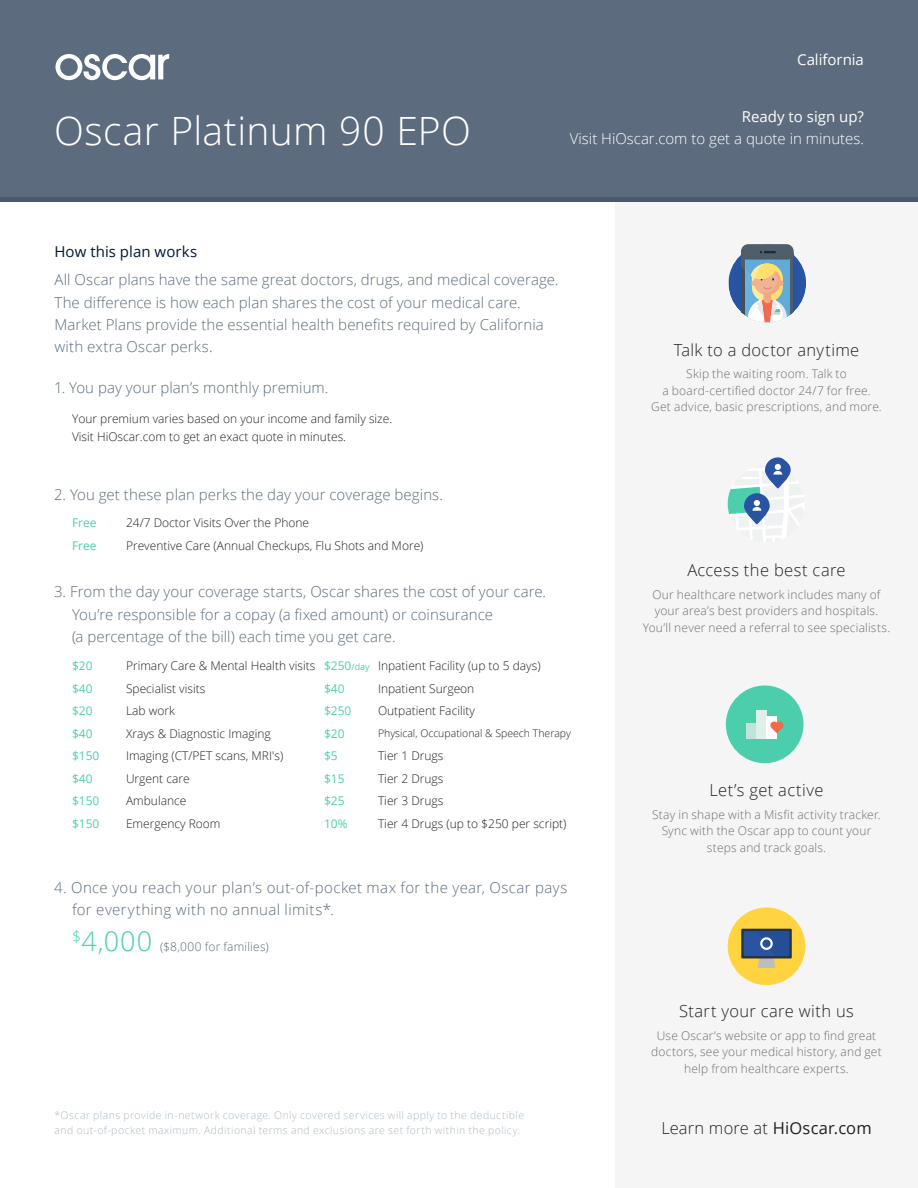
<style>
.page{position:relative;width:918px;height:1188px;background:#fff}
.page>*{position:absolute;margin:0;border:0;box-sizing:border-box;transform-origin:0 0}
.t1{font:300 39px "Open Sans";letter-spacing:.01em;color:#fff}
.t2{font:300 27px "Open Sans";color:#4ccead}
.t3{font:300 16.5px "Open Sans";letter-spacing:.02em;color:#231f20}
.t4{font:300 15px/22.5px "Open Sans";letter-spacing:.005em;color:#5b6c7e}
.t5{font:300 15px/22.5px "Open Sans";letter-spacing:.025em;color:#5c6b7e}
.t6{font:300 15px "Open Sans";color:#fff}
.t7{font:15px "Open Sans";color:#fff}
.t8{font:15px "Open Sans";letter-spacing:.005em;color:#001837}
.t9{font:300 12px/18px "Open Sans";color:#231f20}
.t10{font:300 12px/16.5px "Open Sans";letter-spacing:.015em;color:#6c6d70;text-align:center}
.t11{font:12px "Open Sans";color:#4ccead}
.t12{font:300 12px "Open Sans";letter-spacing:.015em;color:#5b6c7e}
.t13{font:300 10.5px/15px "Open Sans";letter-spacing:.04em;color:#adb9c9}
.t14{font:300 10.5px "Open Sans";color:#231f20}
.s1{font-size:9px}
.s2{font-weight:400}
</style>
<div class="page">
<div style="left:615px;top:0;width:303px;height:1187px;background:#f5f5f6"></div>
<svg style="left:728px;top:244px;width:78px;height:78px"></svg>
<svg style="left:765px;top:457px;width:26px;height:32px"></svg>
<svg style="left:728px;top:464px;width:63px;height:61px"></svg>
<div style="left:726px;top:686px;width:78px;height:77px;background:#4ccead;border-radius:50%"></div>
<div style="left:747px;top:723px;width:10px;height:16px;background:#c1e3d9"></div>
<div style="left:757px;top:710px;width:10px;height:29px;background:#def0e9"></div>
<div style="left:767px;top:716px;width:10px;height:23px;background:#fff"></div>
<svg style="left:770px;top:721px;width:14px;height:12px"></svg>
<div style="left:728px;top:907px;width:77px;height:78px;background:#ffd440;border-radius:50%"></div>
<svg style="left:741px;top:929px;width:51px;height:29px"></svg>
<div style="left:744px;top:931px;width:45px;height:25px;background:#2954a1"></div>
<svg style="left:757px;top:931px;width:32px;height:37px"></svg>
<div style="left:0;top:0;width:918px;height:200px;background:#5c6b7e"></div>
<svg style="left:56px;top:54px;width:113px;height:26px"></svg>
<hr style="left:0;top:198px;width:918px;height:4px;background:#485b6e">
<p class="t1" style="left:54px;top:104px;width:418px">Oscar Platinum 90 EPO</p>
<p class="t7" style="left:797px;top:50px;width:68px">California</p>
<p class="t7" style="left:742px;top:106px;width:124px">Ready to sign up?</p>
<p class="t6" style="left:570px;top:128px;width:296px">Visit HiOscar.com to get a quote in minutes.</p>
<p class="t8" style="left:54px;top:241px;width:144px">How this plan works</p>
<p class="t4" style="left:54px;top:268px;width:505px">All Oscar plans have the same great doctors, drugs, and medical coverage.<br>The difference is how each plan shares the cost of your medical care.</p>
<p class="t4" style="left:54px;top:313px;width:491px">Market Plans provide the essential health benefits required by California with extra Oscar perks.</p>
<p class="t4" style="left:54px;top:376px;width:276px">1. You pay your plan’s monthly premium.</p>
<p class="t9" style="left:72px;top:410px;width:322px">Your premium varies based on your income and family size.<br>Visit HiOscar.com to get an exact quote in minutes.</p>
<p class="t3" style="left:674px;top:338px;width:187px">Talk to a doctor anytime</p>
<p class="t10" style="left:651px;top:365px;width:232px">Skip the waiting room. Talk to<br>a board-certified doctor 24/7 for free.<br>Get advice, basic prescriptions, and more.</p>
<p class="t4" style="left:54px;top:483px;width:391px">2. You get these plan perks the day your coverage begins.</p>
<p class="t11" style="left:72px;top:514px;width:26px">Free</p>
<p class="t9" style="left:126px;top:513px;width:185px">24/7 Doctor Visits Over the Phone</p>
<p class="t11" style="left:72px;top:537px;width:26px">Free</p>
<p class="t9" style="left:126px;top:536px;width:299px">Preventive Care (Annual Checkups, Flu Shots and More)</p>
<p class="t4" style="left:72px;top:580px;width:476px;text-indent:-18px">3. From the day your coverage starts, Oscar shares the cost of your care.<br>You’re responsible for a copay (a fixed amount) or coinsurance<br>(a percentage of the bill) each time you get care.</p>
<p class="t11" style="left:72px;top:658px;width:22px">$20</p>
<p class="t9" style="left:126px;top:657px;width:191px">Primary Care &amp; Mental Health visits</p>
<p class="t11" style="left:324px;top:658px;width:47px">$250<span class="s1">/day</span></p>
<p class="t9" style="left:378px;top:657px;width:164px">Inpatient Facility (up to 5 days)</p>
<p class="t11" style="left:72px;top:680px;width:22px">$40</p>
<p class="t9" style="left:126px;top:679px;width:81px">Specialist visits</p>
<p class="t11" style="left:324px;top:680px;width:22px">$40</p>
<p class="t9" style="left:378px;top:679px;width:98px">Inpatient Surgeon</p>
<p class="t11" style="left:72px;top:703px;width:22px">$20</p>
<p class="t9" style="left:126px;top:702px;width:50px">Lab work</p>
<p class="t11" style="left:324px;top:703px;width:29px">$250</p>
<p class="t9" style="left:378px;top:702px;width:99px">Outpatient Facility</p>
<p class="t11" style="left:72px;top:725px;width:22px">$40</p>
<p class="t9" style="left:126px;top:724px;width:146px">Xrays &amp; Diagnostic Imaging</p>
<p class="t11" style="left:324px;top:725px;width:22px">$20</p>
<p class="t14" style="left:378px;top:726px;width:195px">Physical, Occupational &amp; Speech Therapy</p>
<p class="t11" style="left:72px;top:748px;width:29px">$150</p>
<p class="t9" style="left:126px;top:747px;width:159px">Imaging (CT/PET scans, MRI's)</p>
<p class="t11" style="left:324px;top:748px;width:15px">$5</p>
<p class="t9" style="left:378px;top:747px;width:67px">Tier 1 Drugs</p>
<p class="t11" style="left:72px;top:770px;width:22px">$40</p>
<p class="t9" style="left:126px;top:769px;width:65px">Urgent care</p>
<p class="t11" style="left:324px;top:770px;width:22px">$15</p>
<p class="t9" style="left:378px;top:769px;width:67px">Tier 2 Drugs</p>
<p class="t11" style="left:72px;top:793px;width:29px">$150</p>
<p class="t9" style="left:126px;top:792px;width:62px">Ambulance</p>
<p class="t11" style="left:324px;top:793px;width:22px">$25</p>
<p class="t9" style="left:378px;top:792px;width:67px">Tier 3 Drugs</p>
<p class="t11" style="left:72px;top:815px;width:29px">$150</p>
<p class="t9" style="left:126px;top:814px;width:96px">Emergency Room</p>
<p class="t11" style="left:324px;top:815px;width:25px">10%</p>
<p class="t9" style="left:378px;top:814px;width:190px">Tier 4 Drugs (up to $250 per script)</p>
<p class="t5" style="left:72px;top:876px;width:497px;text-indent:-18px">4. Once you reach your plan’s out-of-pocket max for the year, Oscar pays for everything with no annual limits*.</p>
<p class="t2" style="left:72px;top:923px;width:82px"><sup>$</sup>4,000</p>
<p class="t12" style="left:160px;top:939px;width:110px">($8,000 for families)</p>
<p class="t13" style="left:54px;top:1107px;width:471px">*Oscar plans provide in-network coverage. Only covered services will apply to the deductible and out-of-pocket maximum. Additional terms and exclusions are set forth within the policy.</p>
<p class="t3" style="left:687px;top:559px;width:160px">Access the best care</p>
<p class="t10" style="left:643px;top:586px;width:249px">Our healthcare network includes many of your area’s best providers and hospitals.<br>You’ll never need a referral to see specialists.</p>
<p class="t3" style="left:710px;top:779px;width:115px">Let’s get active</p>
<p class="t10" style="left:652px;top:806px;width:230px">Stay in shape with a Misfit activity tracker.<br>Sync with the Oscar app to count your steps and track goals.</p>
<p class="t3" style="left:679px;top:1000px;width:176px">Start your care with us</p>
<p class="t10" style="left:651px;top:1027px;width:232px">Use Oscar’s website or app to find great doctors, see your medical history, and get help from healthcare experts.</p>
<p class="t3" style="left:661px;top:1117px;width:212px">Learn more at <span class="s2">HiOscar.com</span></p>
</div>
